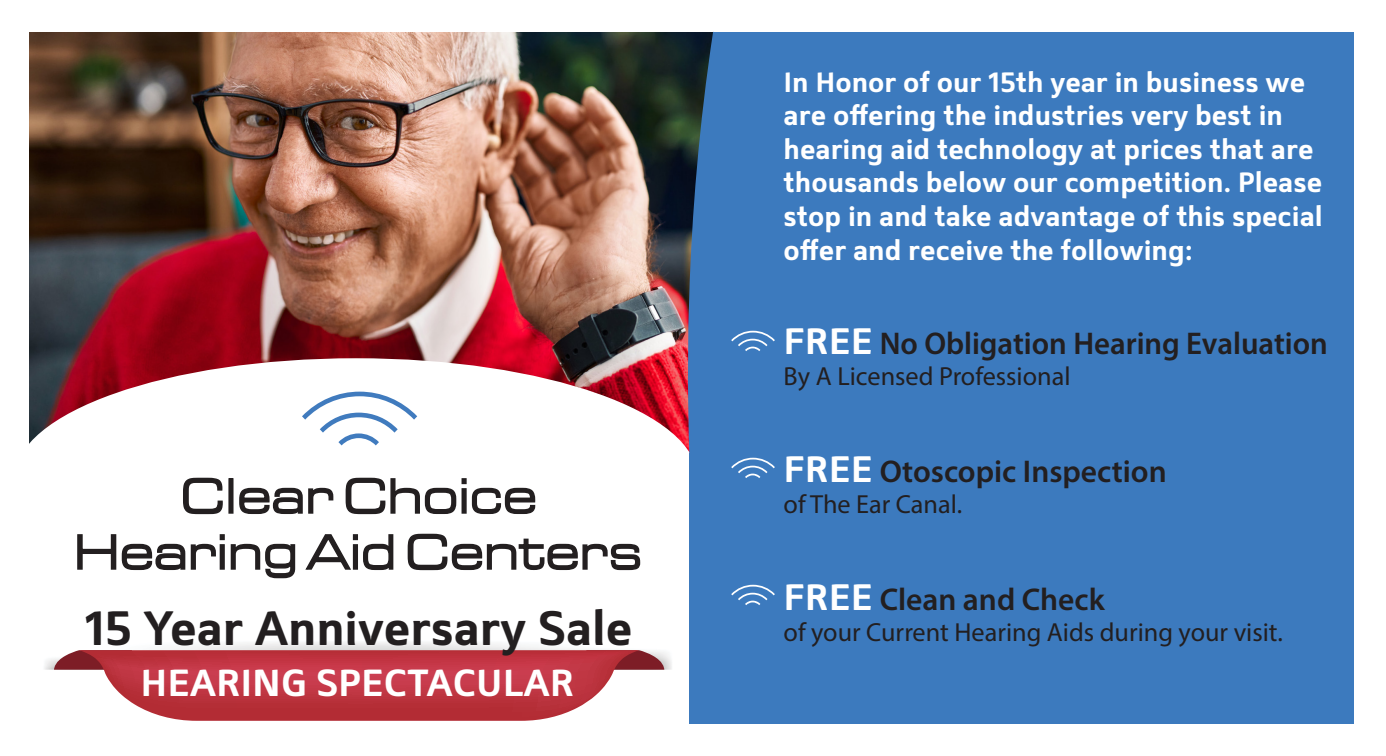
<style>
.page{position:relative;width:1386px;height:756px;background:#fff}
.page>*{position:absolute;margin:0;border:0;box-sizing:border-box;transform-origin:0 0}
.t1{font:700 48.12px "Mentone";color:#231f20}
.t2{font:700 37.62px "Mentone";color:#fff}
.t3{font:600 31.5px "Myriad Pro";color:#231f20}
.t4{font:700 28px/33.6px "Mentone";color:#fff}
.t5{font:26.25px "Myriad Pro";color:#231f20}
.s1{font-family:"Mentone";font-weight:700;font-size:36.75px;color:#fff}
</style>
<div class="page">
<img style="left:29px;top:32px;width:627px;height:412px">
<div style="left:713px;top:32px;width:641px;height:692px;background:#3c7abe"></div>
<div style="left:15px;top:358px;width:683px;height:241px;background:#fff;border-radius:50%"></div>
<svg style="left:302px;top:392px;width:115px;height:53px"></svg>
<svg style="left:183px;top:477px;width:40px;height:38px"></svg>
<hr style="left:229px;top:479px;width:4px;height:34px;background:#231f20">
<div style="left:228px;top:478px;width:6px;height:36px;border:1px solid #231f20"></div>
<svg style="left:239px;top:487px;width:95px;height:27px"></svg>
<svg style="left:345px;top:477px;width:191px;height:38px"></svg>
<svg style="left:77px;top:534px;width:219px;height:45px"></svg>
<svg style="left:305px;top:534px;width:89px;height:37px"></svg>
<svg style="left:407px;top:533px;width:234px;height:38px"></svg>
<svg style="left:54px;top:650px;width:602px;height:71px"></svg>
<svg style="left:731px;top:331px;width:44px;height:20px"></svg>
<svg style="left:731px;top:458px;width:44px;height:20px"></svg>
<svg style="left:731px;top:585px;width:44px;height:20px"></svg>
<svg style="left:656px;top:32px;width:57px;height:692px"></svg>
<div style="left:690px;top:453px;width:39px;height:271px;background:#3c7abe"></div>
<p class="t1" style="left:85px;top:598px;width:549px">15 Year Anniversary Sale</p>
<p class="t2" style="left:140px;top:660px;width:435px">HEARING SPECTACULAR</p>
<p class="t4" style="left:784px;top:65px;width:541px">In Honor of our 15th year in business we are offering the industries very best in hearing aid technology at prices that are thousands below our competition. Please stop in and take advantage of this special offer and receive the following:</p>
<p class="t3" style="left:784px;top:323px;width:546px"><span class="s1">FREE</span> No Obligation Hearing Evaluation</p>
<p class="t5" style="left:784px;top:360px;width:288px">By A Licensed Professional</p>
<p class="t3" style="left:784px;top:451px;width:385px"><span class="s1">FREE</span> Otoscopic Inspection</p>
<p class="t5" style="left:784px;top:488px;width:180px">of The Ear Canal.</p>
<p class="t3" style="left:784px;top:579px;width:323px"><span class="s1">FREE</span> Clean and Check</p>
<p class="t5" style="left:784px;top:616px;width:501px">of your Current Hearing Aids during your visit.</p>
</div>
